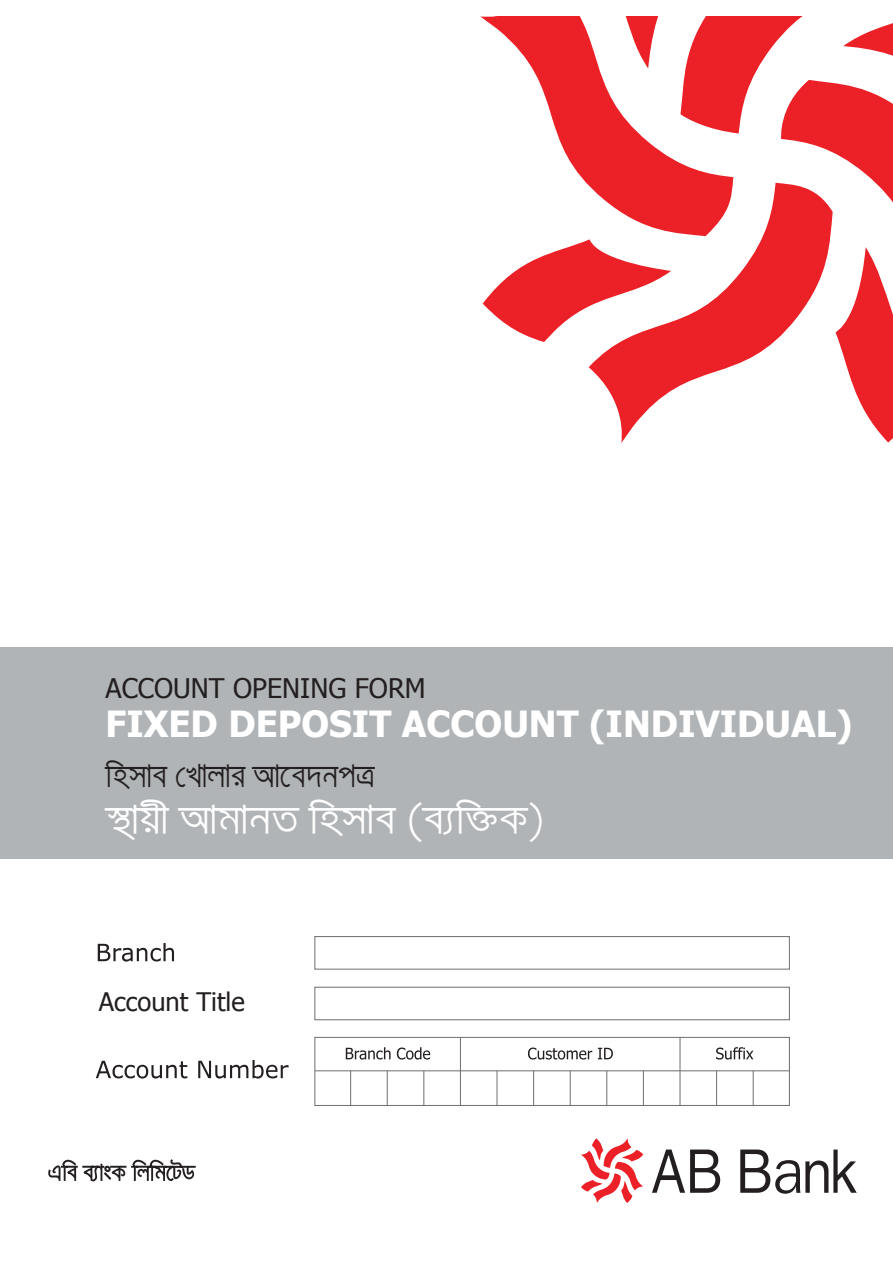
<style>
.page{position:relative;width:893px;height:1263px;background:#fff}
.page>*{position:absolute;margin:0;border:0;box-sizing:border-box;transform-origin:0 0}
.t1{font:42px "Karnaphuli MJ";color:#fff;scale:1.1 1}
.t2{font:700 36px "Tahoma";color:#fff}
.t3{font:33px "Karnaphuli MJ";color:#231f20}
.t4{font:27px "Tahoma";color:#231f20}
.t5{font:25.5px "Tahoma";color:#231f20}
</style>
<div class="page">
<div style="left:0;top:647px;width:893px;height:212px;background:#b1b4b6"></div>
<svg style="left:483px;top:16px;width:410px;height:426px"></svg>
<svg style="left:652px;top:1149px;width:68px;height:44px"></svg>
<svg style="left:740px;top:1149px;width:117px;height:45px"></svg>
<svg style="left:581px;top:1138px;width:62px;height:65px"></svg>
<svg style="left:48px;top:1159px;width:148px;height:23px"></svg>
<svg style="left:98px;top:943px;width:76px;height:18px"></svg>
<svg style="left:96px;top:1060px;width:193px;height:18px"></svg>
<div style="left:314px;top:936px;width:476px;height:33px;border:1px solid #6d6e71"></div>
<div style="left:314px;top:987px;width:476px;height:33px;border:1px solid #6d6e71"></div>
<div style="left:315px;top:1037px;width:475px;height:69px;border:1px solid #6d6e71"></div>
<hr style="left:315px;top:1070px;width:474px;height:1px;background:#6d6e71">
<hr style="left:350px;top:1071px;width:1px;height:34px;background:#6d6e71">
<hr style="left:387px;top:1071px;width:1px;height:34px;background:#6d6e71">
<hr style="left:424px;top:1071px;width:1px;height:34px;background:#6d6e71">
<hr style="left:460px;top:1037px;width:1px;height:68px;background:#6d6e71">
<hr style="left:497px;top:1071px;width:1px;height:34px;background:#6d6e71">
<hr style="left:533px;top:1071px;width:1px;height:34px;background:#6d6e71">
<hr style="left:570px;top:1071px;width:1px;height:34px;background:#6d6e71">
<hr style="left:607px;top:1071px;width:1px;height:34px;background:#6d6e71">
<hr style="left:643px;top:1071px;width:1px;height:34px;background:#6d6e71">
<hr style="left:680px;top:1037px;width:1px;height:68px;background:#6d6e71">
<hr style="left:716px;top:1071px;width:1px;height:34px;background:#6d6e71">
<hr style="left:753px;top:1071px;width:1px;height:34px;background:#6d6e71">
<svg style="left:346px;top:1047px;width:84px;height:12px"></svg>
<svg style="left:528px;top:1047px;width:85px;height:12px"></svg>
<svg style="left:716px;top:1047px;width:37px;height:12px"></svg>
<p class="t4" style="left:105px;top:670px;width:322px">ACCOUNT OPENING FORM</p>
<p class="t2" style="left:105px;top:698px;width:749px">FIXED DEPOSIT ACCOUNT (INDIVIDUAL)</p>
<p class="t3" style="left:105px;top:755px;width:271px">WNMVE †LVJVI AV‡E`BCÎ</p>
<p class="t1" style="left:105px;top:794px;width:401px">¯’VQX AVGVBZ WNMVE (E¨W³K)</p>
<p class="t5" style="left:99px;top:985px;width:148px">Account Title</p>
</div>
